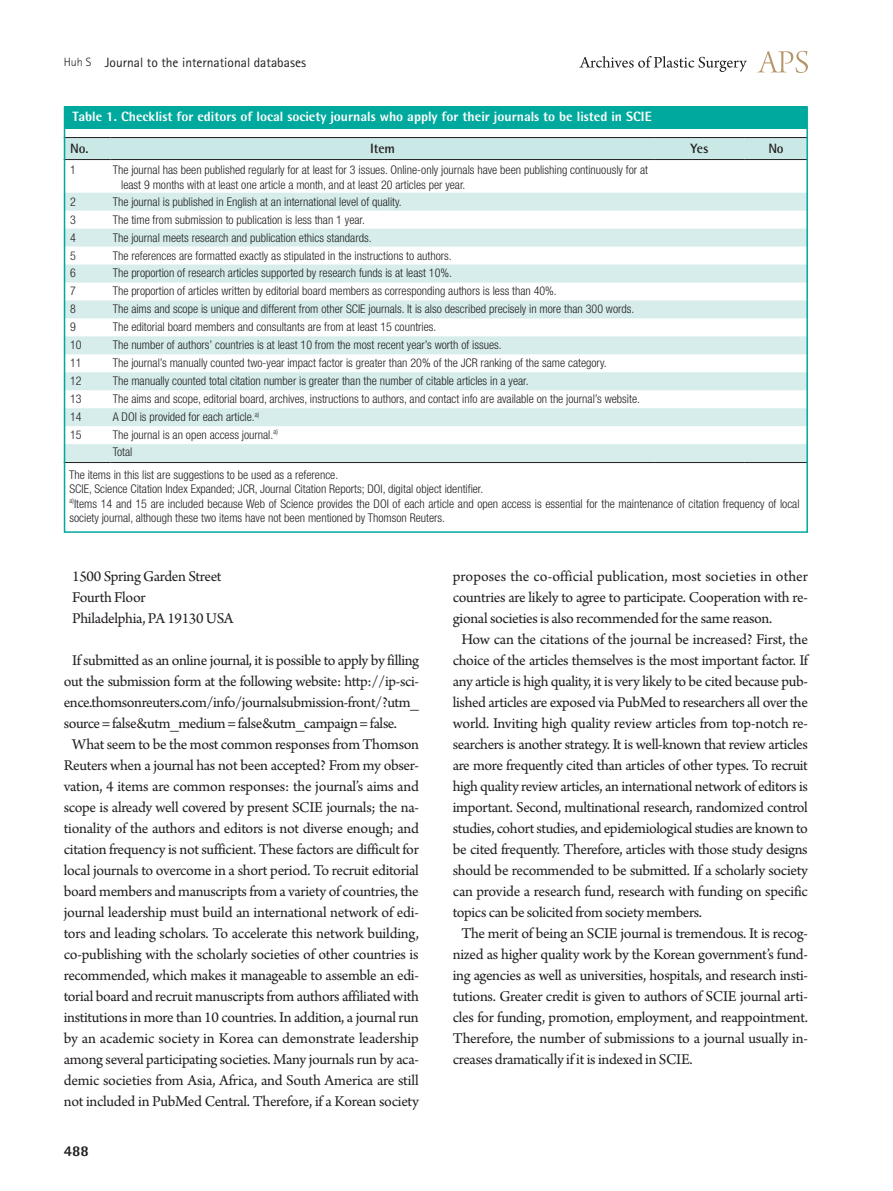
<style>
.page{position:relative;width:893px;height:1191px;background:#fff}
.page>*{position:absolute;margin:0;border:0;box-sizing:border-box;transform-origin:0 0}
.본문{font:15.75px/21px "Arno Pro";letter-spacing:-.02em;color:#231f20;text-align:justify}
.t1{font:800 15px "Rotis Semi Sans Std";color:#231f20}
.표그림제목{font:800 13.5px "Rotis Semi Sans Std";color:#fff}
.하시라_제목{font:13.5px "Rotis Sans Serif Std";color:#231f20}
.표열제목{font:700 13.5px "Rotis Semi Sans Std";letter-spacing:-.01em;color:#231f20}
.표본문{font:300 condensed 12px/14.4px "Helvetica Neue LT Std";color:#231f20}
.s1{font-weight:300;font-size:12px}
</style>
<div class="page">
<svg style="left:757px;top:51px;width:51px;height:22px"></svg>
<svg style="left:579px;top:56px;width:168px;height:16px"></svg>
<div style="left:67px;top:138px;width:738px;height:21px;background:#c9e8e6"></div>
<svg style="left:67px;top:160px;width:738px;height:33px"></svg>
<svg style="left:67px;top:193px;width:738px;height:269px;fill:#d6edec"></svg>
<hr style="left:64px;top:137px;width:47px;height:1px;background:#231f20">
<hr style="left:111px;top:137px;width:544px;height:1px;background:#231f20">
<hr style="left:655px;top:137px;width:89px;height:1px;background:#231f20">
<hr style="left:744px;top:137px;width:64px;height:1px;background:#231f20">
<hr style="left:64px;top:159px;width:47px;height:1px;background:#231f20">
<hr style="left:111px;top:159px;width:544px;height:1px;background:#231f20">
<hr style="left:655px;top:159px;width:89px;height:1px;background:#231f20">
<hr style="left:744px;top:159px;width:64px;height:1px;background:#231f20">
<hr style="left:64px;top:462px;width:47px;height:1px;background:#231f20">
<hr style="left:111px;top:462px;width:544px;height:1px;background:#231f20">
<hr style="left:655px;top:462px;width:89px;height:1px;background:#231f20">
<hr style="left:744px;top:462px;width:64px;height:1px;background:#231f20">
<div style="left:64px;top:106px;width:743px;height:23px;background:#00a99d"></div>
<div style="left:64px;top:106px;width:744px;height:427px;border:2px solid #00a99d"></div>
<p class="하시라_제목" style="left:64px;top:54px;width:244px"><span class="s1">Huh S</span> Journal to the international databases</p>
<p class="표그림제목" style="left:73px;top:108px;width:581px">Table 1. Checklist for editors of local society journals who apply for their journals to be listed in SCIE</p>
<p class="표열제목" style="left:70px;top:140px;width:20px">No.</p>
<p class="표열제목" style="left:370px;top:140px;width:26px">Item</p>
<p class="표열제목" style="left:690px;top:140px;width:19px">Yes</p>
<p class="표열제목" style="left:768px;top:140px;width:17px">No</p>
<p class="표본문" style="left:70px;top:163px;width:7px">1</p>
<p class="표본문" style="left:121px;top:163px;width:528px;text-indent:-9px">The journal has been published regularly for at least for 3 issues. Online-only journals have been publishing continuously for at least 9 months with at least one article a month, and at least 20 articles per year.</p>
<p class="표본문" style="left:70px;top:194px;width:7px">2</p>
<p class="표본문" style="left:113px;top:194px;width:291px">The journal is published in English at an international level of quality.</p>
<p class="표본문" style="left:70px;top:212px;width:7px">3</p>
<p class="표본문" style="left:113px;top:212px;width:254px">The time from submission to publication is less than 1 year.</p>
<p class="표본문" style="left:70px;top:230px;width:7px">4</p>
<p class="표본문" style="left:113px;top:230px;width:260px">The journal meets research and publication ethics standards.</p>
<p class="표본문" style="left:70px;top:248px;width:7px">5</p>
<p class="표본문" style="left:113px;top:248px;width:341px">The references are formatted exactly as stipulated in the instructions to authors.</p>
<p class="표본문" style="left:70px;top:266px;width:7px">6</p>
<p class="표본문" style="left:113px;top:266px;width:341px">The proportion of research articles supported by research funds is at least 10%.</p>
<p class="표본문" style="left:70px;top:284px;width:7px">7</p>
<p class="표본문" style="left:113px;top:284px;width:446px">The proportion of articles written by editorial board members as corresponding authors is less than 40%.</p>
<p class="표본문" style="left:70px;top:302px;width:7px">8</p>
<p class="표본문" style="left:113px;top:302px;width:523px">The aims and scope is unique and different from other SCIE journals. It is also described precisely in more than 300 words.</p>
<p class="표본문" style="left:70px;top:320px;width:7px">9</p>
<p class="표본문" style="left:113px;top:320px;width:325px">The editorial board members and consultants are from at least 15 countries.</p>
<p class="표본문" style="left:70px;top:338px;width:13px">10</p>
<p class="표본문" style="left:113px;top:338px;width:391px">The number of authors’ countries is at least 10 from the most recent year’s worth of issues.</p>
<p class="표본문" style="left:70px;top:356px;width:13px">11</p>
<p class="표본문" style="left:113px;top:356px;width:496px">The journal’s manually counted two-year impact factor is greater than 20% of the JCR ranking of the same category.</p>
<p class="표본문" style="left:70px;top:374px;width:13px">12</p>
<p class="표본문" style="left:113px;top:374px;width:417px">The manually counted total citation number is greater than the number of citable articles in a year.</p>
<p class="표본문" style="left:70px;top:392px;width:13px">13</p>
<p class="표본문" style="left:113px;top:392px;width:529px">The aims and scope, editorial board, archives, instructions to authors, and contact info are available on the journal’s website.</p>
<p class="표본문" style="left:70px;top:409px;width:13px">14</p>
<p class="표본문" style="left:113px;top:409px;width:148px">A DOI is provided for each article.<sup>a)</sup></p>
<p class="표본문" style="left:70px;top:427px;width:13px">15</p>
<p class="표본문" style="left:113px;top:427px;width:167px">The journal is an open access journal.<sup>a)</sup></p>
<p class="표본문" style="left:113px;top:445px;width:21px">Total</p>
<p class="표본문" style="left:69px;top:467px;width:271px">The items in this list are suggestions to be used as a reference.</p>
<p class="표본문" style="left:70px;top:482px;width:415px">SCIE, Science Citation Index Expanded; JCR, Journal Citation Reports; DOI, digital object identifier.</p>
<p class="표본문" style="left:70px;top:496px;width:731px"><sup>a)</sup>Items 14 and 15 are included because Web of Science provides the DOI of each article and open access is essential for the maintenance of citation frequency of local society journal, although these two items have not been mentioned by Thomson Reuters.</p>
<p class="본문" style="left:72px;top:567px;width:151px">1500 Spring Garden Street</p>
<p class="본문" style="left:72px;top:588px;width:75px">Fourth Floor</p>
<p class="본문" style="left:72px;top:609px;width:163px">Philadelphia, PA 19130 USA</p>
<p class="본문" style="left:64px;top:651px;width:357px;text-indent:9px">If submitted as an online journal, it is possible to apply by filling out the submission form at the following website: http://ip-sci&shy;ence.thomsonreuters.com/info/journalsubmission-front/?utm_ source = false&amp;utm_medium = false&amp;utm_campaign = false.</p>
<p class="본문" style="left:64px;top:735px;width:357px;text-align:center">What seem to be the most common responses from Thomson Reuters when a journal has not been accepted? From my obser&shy;vation, 4 items are common responses: the journal’s aims and scope is already well covered by present SCIE journals; the na&shy;tionality of the authors and editors is not diverse enough; and citation frequency is not sufficient. These factors are difficult for local journals to overcome in a short period. To recruit editorial board members and manuscripts from a variety of countries, the journal leadership must build an international network of edi&shy;tors and leading scholars. To accelerate this network building, co-publishing with the scholarly societies of other countries is recommended, which makes it manageable to assemble an edi&shy;torial board and recruit manuscripts from authors affiliated with institutions in more than 10 countries. In addition, a journal run by an academic society in Korea can demonstrate leadership among several participating societies. Many journals run by aca&shy;demic societies from Asia, Africa, and South America are still not included in PubMed Central. Therefore, if a Korean society</p>
<p class="t1" style="left:64px;top:1141px;width:27px">488</p>
<p class="본문" style="left:453px;top:567px;width:357px">proposes the co-official publication, most societies in other countries are likely to agree to participate. Cooperation with re&shy;gional societies is also recommended for the same reason.</p>
<p class="본문" style="left:453px;top:630px;width:357px;text-indent:9px">How can the citations of the journal be increased? First, the choice of the articles themselves is the most important factor. If any article is high quality, it is very likely to be cited because pub&shy;lished articles are exposed via PubMed to researchers all over the world. Inviting high quality review articles from top-notch re&shy;searchers is another strategy. It is well-known that review articles are more frequently cited than articles of other types. To recruit high quality review articles, an international network of editors is important. Second, multinational research, randomized control studies, cohort studies, and epidemiological studies are known to be cited frequently. Therefore, articles with those study designs should be recommended to be submitted. If a scholarly society can provide a research fund, research with funding on specific topics can be solicited from society members.</p>
<p class="본문" style="left:453px;top:924px;width:357px;text-indent:9px">The merit of being an SCIE journal is tremendous. It is recog&shy;nized as higher quality work by the Korean government’s fund&shy;ing agencies as well as universities, hospitals, and research insti&shy;tutions. Greater credit is given to authors of SCIE journal arti&shy;cles for funding, promotion, employment, and reappointment.<br>Therefore, the number of submissions to a journal usually in&shy;creases dramatically if it is indexed in SCIE.</p>
</div>
